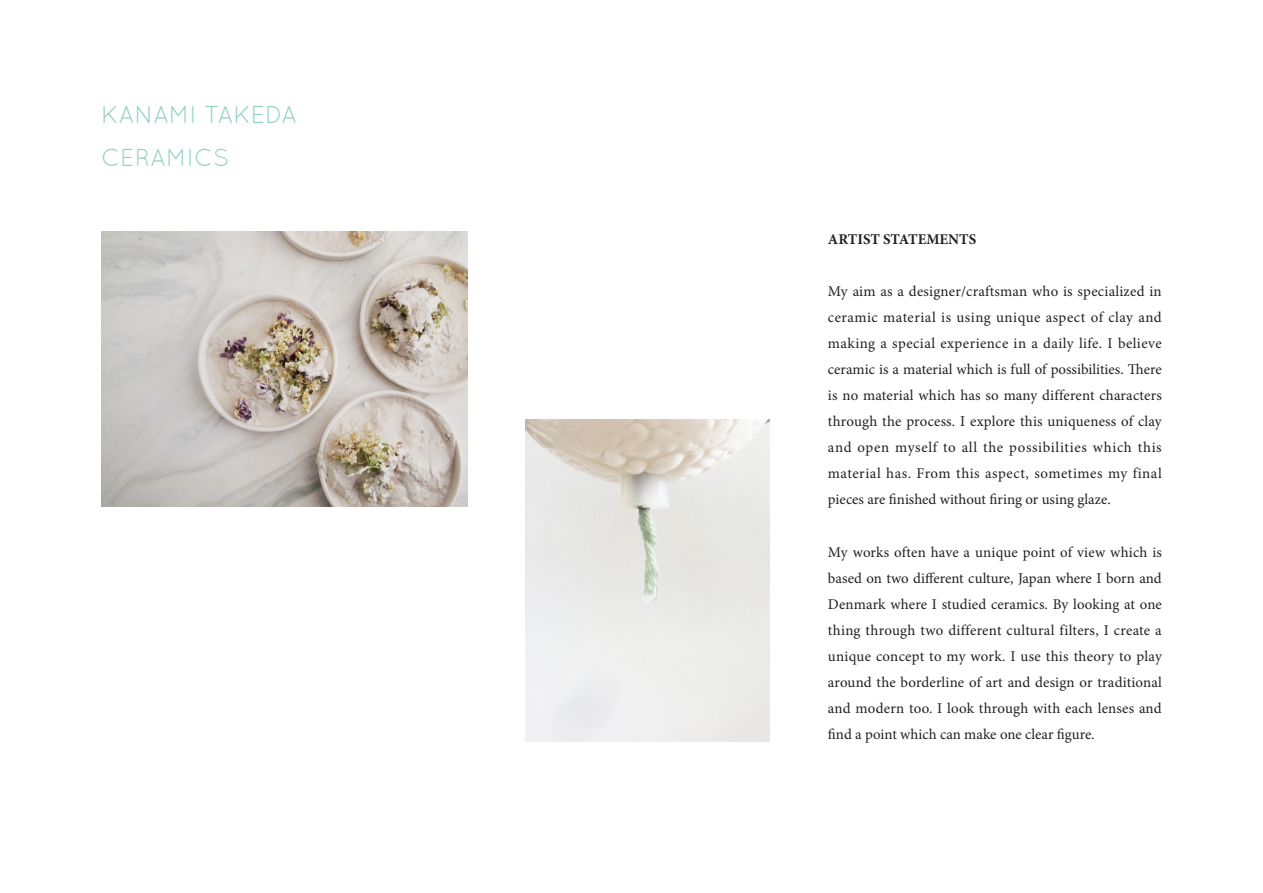
<style>
.page{position:relative;width:1263px;height:893px;background:#fff}
.page>*{position:absolute;margin:0;border:0;box-sizing:border-box;transform-origin:0 0}
.t1{font:24.45px "Quicksand";color:#91d2c2}
.t2{font:14.85px/26.1px "Minion Pro";color:#231f20;text-align:justify}
.t3{font:700 14.85px "Minion Pro";color:#231f20}
</style>
<div class="page">
<img style="left:101px;top:232px;width:366px;height:274px">
<img style="left:526px;top:419px;width:243px;height:322px">
<p class="t1" style="left:101px;top:100px;width:197px">KANAMI TAKEDA</p>
<p class="t1" style="left:101px;top:143px;width:130px">CERAMICS</p>
<p class="t3" style="left:828px;top:229px;width:150px">ARTIST STATEMENTS</p>
<p class="t2" style="left:828px;top:278px;width:335px">My aim as a designer/craftsman who is specialized in ceramic material is using unique aspect of clay and making a special experience in a daily life I. believe ceramic is a material which is full of possibilities. There is no material which has so many different characters through the process I. explore this uniqueness of clay and open myself to all the possibilities which this material has. From this aspect, sometimes my final pieces are finished without firing or using glaze.</p>
<p class="t2" style="left:828px;top:539px;width:335px">My works often have a unique point of view which is based on two different culture, Japan where I born and Denmark where I studied ceramics. By looking at one thing through two different cultural filters I, create a unique concept to my work I. use this theory to play around the borderline of art and design or traditional and modern too I. look through with each lenses and find a point which can make one clear figure.</p>
</div>
